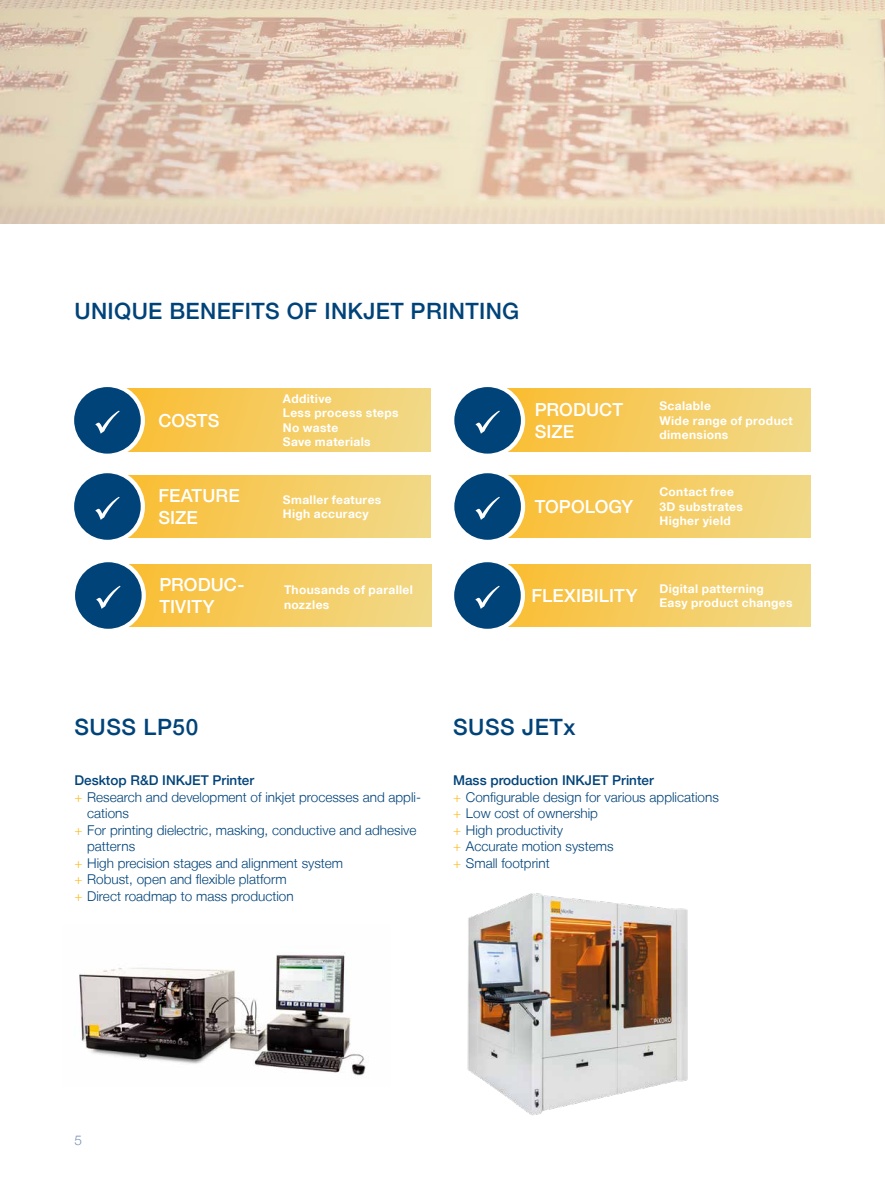
<style>
.page{position:relative;width:885px;height:1191px;background:#fff}
.page>*{position:absolute;margin:0;border:0;box-sizing:border-box;transform-origin:0 0}
.t1{font:500 22.5px "Helvetica Neue LT";letter-spacing:.015em;color:#004379}
.t2{font:500 18px/21.6px "Helvetica Neue LT";letter-spacing:.005em;color:#fff}
.t3{font:300 13.5px/16.5px "Helvetica Neue LT";color:#004379}
.t4{font:500 13.5px "Helvetica Neue LT";color:#004379}
.t5{font:300 13.5px "Helvetica Neue LT";color:#7991b9}
.t6{font:700 12px/14.4px "Helvetica Neue LT";letter-spacing:.03em;color:#fff}
.s1{color:#fbbb1c}
.s2{font-weight:500}
</style>
<div class="page">
<img style="left:79px;top:952px;width:287px;height:124px">
<img style="left:467px;top:893px;width:221px;height:223px">
<svg style="left:508px;top:389px;width:302px;height:63px;background:#f5cc61"></svg>
<div style="left:452px;top:385px;width:71px;height:71px;background:#004379;border-radius:50%"></div>
<div style="left:450px;top:383px;width:75px;height:75px;border:4px solid #fff;border-radius:50%"></div>
<svg style="left:475px;top:410px;width:24px;height:24px"></svg>
<svg style="left:508px;top:475px;width:302px;height:63px;background:#f5cc61"></svg>
<div style="left:452px;top:471px;width:71px;height:71px;background:#004379;border-radius:50%"></div>
<div style="left:450px;top:469px;width:75px;height:75px;border:4px solid #fff;border-radius:50%"></div>
<svg style="left:475px;top:497px;width:24px;height:23px"></svg>
<svg style="left:508px;top:564px;width:302px;height:63px;background:#f5cc61"></svg>
<div style="left:452px;top:560px;width:71px;height:71px;background:#004379;border-radius:50%"></div>
<div style="left:450px;top:558px;width:75px;height:75px;border:4px solid #fff;border-radius:50%"></div>
<svg style="left:475px;top:586px;width:24px;height:23px"></svg>
<svg style="left:127px;top:389px;width:303px;height:63px;background:#f5cc61"></svg>
<img style="left:0;top:0;width:884px;height:223px">
<div style="left:72px;top:385px;width:71px;height:71px;background:#004379;border-radius:50%"></div>
<div style="left:70px;top:383px;width:75px;height:75px;border:4px solid #fff;border-radius:50%"></div>
<svg style="left:95px;top:410px;width:25px;height:24px"></svg>
<svg style="left:128px;top:475px;width:302px;height:63px;background:#f5cc61"></svg>
<div style="left:72px;top:471px;width:71px;height:71px;background:#004379;border-radius:50%"></div>
<div style="left:70px;top:469px;width:75px;height:75px;border:4px solid #fff;border-radius:50%"></div>
<svg style="left:95px;top:497px;width:25px;height:23px"></svg>
<svg style="left:128px;top:564px;width:304px;height:63px;background:#f5cc61"></svg>
<div style="left:73px;top:560px;width:71px;height:71px;background:#004379;border-radius:50%"></div>
<div style="left:71px;top:558px;width:75px;height:75px;border:4px solid #fff;border-radius:50%"></div>
<svg style="left:96px;top:586px;width:24px;height:23px"></svg>
<h1 class="t1" style="left:74px;top:298px;width:446px">UNIQUE BENEFITS OF INKJET PRINTING</h1>
<h2 class="t2" style="left:158px;top:409px;width:62px">COSTS</h2>
<p class="t6" style="left:283px;top:391px;width:117px">Additive<br>Less process steps<br>No waste<br>Save materials</p>
<h2 class="t2" style="left:158px;top:485px;width:83px">FEATURE<br>SIZE</h2>
<p class="t6" style="left:283px;top:492px;width:100px">Smaller features<br>High accuracy</p>
<h2 class="t2" style="left:159px;top:574px;width:86px">PRODUC-<br>TIVITY</h2>
<p class="t6" style="left:284px;top:582px;width:130px">Thousands of parallel nozzles</p>
<h2 class="t2" style="left:534px;top:398px;width:90px">PRODUCT<br>SIZE</h2>
<h2 class="t2" style="left:534px;top:495px;width:100px">TOPOLOGY</h2>
<p class="t6" style="left:659px;top:398px;width:135px">Scalable<br>Wide range of product dimensions</p>
<p class="t6" style="left:659px;top:484px;width:85px">Contact free<br>3D substrates<br>Higher yield</p>
<h2 class="t2" style="left:531px;top:584px;width:107px">FLEXIBILITY</h2>
<p class="t6" style="left:659px;top:581px;width:134px">Digital patterning<br>Easy product changes</p>
<h1 class="t1" style="left:74px;top:713px;width:125px">SUSS LP50</h1>
<h1 class="t1" style="left:453px;top:713px;width:124px">SUSS JETx</h1>
<p class="t4" style="left:74px;top:772px;width:181px">Desktop R&amp;D INKJET Printer</p>
<p class="t3" style="left:74px;top:788px;width:348px"><span class="s1">+</span> Research and development of inkjet processes and appli-</p>
<p class="t3" style="left:87px;top:805px;width:43px">cations</p>
<p class="t3" style="left:74px;top:821px;width:343px"><span class="s1">+</span> For printing dielectric, masking, conductive and adhesive</p>
<p class="t3" style="left:87px;top:838px;width:49px">patterns</p>
<p class="t3" style="left:74px;top:854px;width:270px"><span class="s1">+</span> High precision stages and alignment system</p>
<p class="t3" style="left:74px;top:871px;width:214px"><span class="s1">+</span> Robust, open and flexible platform</p>
<p class="t3" style="left:74px;top:887px;width:221px"><span class="s1">+</span> Direct roadmap to mass production</p>
<p class="t3" style="left:453px;top:772px;width:267px"><span class="s2">Mass production INKJET Printer<br></span><span class="s1">+</span> Configurable design for various applications <span class="s1">+</span> Low cost of ownership<br><span class="s1">+</span> High productivity<br><span class="s1">+</span> Accurate motion systems<br><span class="s1">+</span> Small footprint</p>
<p class="t5" style="left:74px;top:1131px;width:9px">5</p>
</div>
